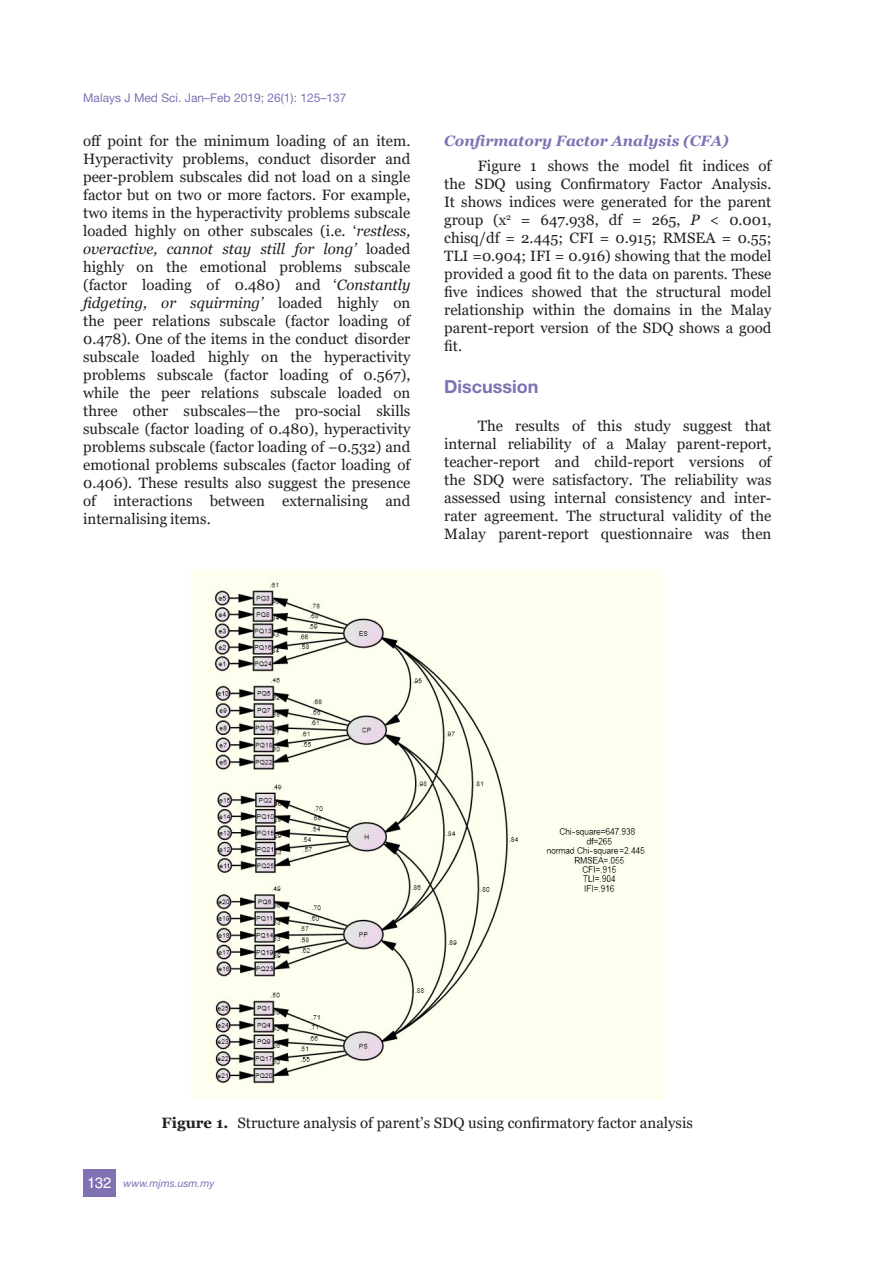
<style>
.page{position:relative;width:893px;height:1263px;background:#fff}
.page>*{position:absolute;margin:0;border:0;box-sizing:border-box;transform-origin:0 0}
.t1{font:700 18px "Helvetica Neue LT Std";color:#7f71b3}
.t2{font:15px/18px "Georgia";color:#231f20;text-align:justify}
.t3{font:italic 700 15px "Georgia";color:#7f71b3}
.t4{font:12px "Helvetica Neue LT Std";color:#7f71b3}
.t5{font:italic 10.5px "Helvetica Neue LT Std";color:#7f71b3}
.s1{font-style:italic}
.s2{font-weight:700}
.s3{font-family:"Helvetica LT Std";font-style:normal;font-size:15px;color:#fff}
</style>
<div class="page">
<div style="left:83px;top:1169px;width:33px;height:27px;background:#7f71b3"></div>
<img style="left:191px;top:570px;width:473px;height:529px">
<p class="t4" style="left:83px;top:91px;width:265px">Malays J Med Sci. Jan–Feb 2019; 26(1): 125–137</p>
<p class="t2" style="left:83px;top:132px;width:329px">off point for the minimum loading of an item.<br>Hyperactivity problems, conduct disorder and peer-problem subscales did not load on a single factor but on two or more factors. For example, two items in the hyperactivity problems subscale loaded highly on other subscales (i.e. ‘<span class="s1">restless, overactive, cannot stay still for long’</span> loaded highly on the emotional problems subscale (factor loading of 0.480) and ‘<span class="s1">Constantly fidgeting, or squirming’</span> loaded highly on the peer relations subscale (factor loading of 0.478). One of the items in the conduct disorder subscale loaded highly on the hyperactivity problems subscale (factor loading of 0.567), while the peer relations subscale loaded on three other subscales—the pro-social skills subscale (factor loading of 0.480), hyperactivity problems subscale (factor loading of −0.532) and emotional problems subscales (factor loading of 0.406). These results also suggest the presence of interactions between externalising and internalising items.</p>
<p class="t3" style="left:444px;top:131px;width:286px">Confirmatory Factor Analysis (CFA)</p>
<p class="t2" style="left:444px;top:157px;width:329px;text-indent:34px">Figure 1 shows the model fit indices of the SDQ using Confirmatory Factor Analysis.<br>It shows indices were generated for the parent group (x<sup>2</sup> = 647.938, df = 265, <span class="s1">P</span> &lt; 0.001, chisq/df = 2.445; CFI = 0.915; RMSEA = 0.55; TLI =0.904; IFI = 0.916) showing that the model provided a good fit to the data on parents. These five indices showed that the structural model relationship within the domains in the Malay parent-report version of the SDQ shows a good fit.</p>
<p class="t1" style="left:444px;top:375px;width:96px">Discussion</p>
<p class="t2" style="left:444px;top:417px;width:329px;text-indent:34px">The results of this study suggest that internal reliability of a Malay parent-report, teacher-report and child-report versions of the SDQ were satisfactory. The reliability was assessed using internal consistency and inter&shy;rater agreement. The structural validity of the Malay parent-report questionnaire was then</p>
<p class="t2" style="left:162px;top:1114px;width:533px"><span class="s2">Figure 1.</span> Structure analysis of parent’s SDQ using confirmatory factor analysis</p>
<p class="t5" style="left:87px;top:1176px;width:129px"><span class="s3">132</span> www.mjms.usm.my</p>
</div>
